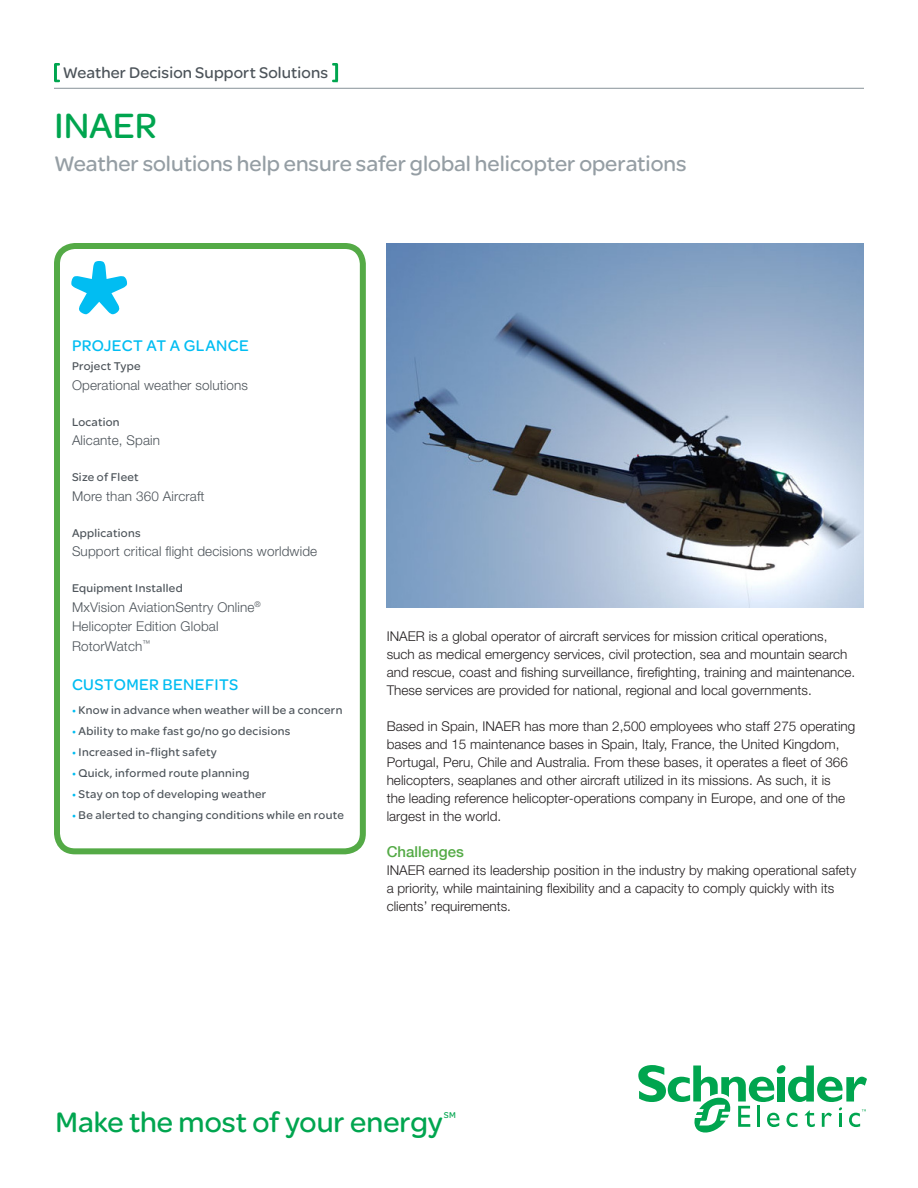
<style>
.page{position:relative;width:918px;height:1188px;background:#fff}
.page>*{position:absolute;margin:0;border:0;box-sizing:border-box;transform-origin:0 0}
.Heading_1{font:37.5px "SE Optimist";color:#00a54f}
.Page_head{font:30px "SE Optimist";color:#00a54f}
.Subhead_1{font:22.5px "SE Optimist";color:#959ea4}
.sidebar_head{font:16.5px "SE Optimist";letter-spacing:.025em;color:#01bdf2}
.Page_title{font:16.5px "SE Optimist";letter-spacing:.01em;color:#4d545a}
.main_text{font:500 15px "Helvetica Neue";letter-spacing:.005em;color:#54aa46}
.main_text-2{font:300 13.5px/18px "Helvetica Neue LT Std";letter-spacing:.005em;color:#231f20}
.sidebar_text{font:300 13.5px/19.5px "Helvetica Neue LT Std";letter-spacing:.01em;color:#4d545a}
.sidebar_bulllets{font:12px "SE Optimist";letter-spacing:.025em;color:#4d545a}
.sidebar_sub{font:12px "SE Optimist";letter-spacing:.025em;color:#4d545a}
.Page_head-2{font:9px "SE Optimist";color:#00a54f}
.s1{color:#01bdf2}
</style>
<div class="page">
<div style="left:54px;top:243px;width:312px;height:611px;border:6px solid #54aa46;border-radius:18px"></div>
<svg style="left:71px;top:261px;width:56px;height:53px"></svg>
<hr style="left:54px;top:88px;width:810px;height:1px;background:#959ea4">
<svg style="left:54px;top:63px;width:6px;height:19px"></svg>
<svg style="left:332px;top:63px;width:6px;height:19px"></svg>
<img style="left:387px;top:243px;width:477px;height:364px">
<svg style="left:638px;top:1065px;width:229px;height:68px"></svg>
<p class="Page_title" style="left:63px;top:61px;width:267px">Weather Decision Support Solutions</p>
<p class="Heading_1" style="left:54px;top:100px;width:105px">INAER</p>
<p class="Subhead_1" style="left:54px;top:148px;width:634px">Weather solutions help ensure safer global helicopter operations</p>
<p class="sidebar_head" style="left:72px;top:334px;width:178px">PROJECT AT A GLANCE</p>
<p class="sidebar_sub" style="left:72px;top:358px;width:70px">Project Type</p>
<p class="sidebar_text" style="left:72px;top:375px;width:178px">Operational weather solutions</p>
<p class="sidebar_sub" style="left:72px;top:414px;width:49px">Location</p>
<p class="sidebar_text" style="left:72px;top:431px;width:90px">Alicante, Spain</p>
<p class="sidebar_sub" style="left:72px;top:469px;width:68px">Size of Fleet</p>
<p class="sidebar_text" style="left:72px;top:486px;width:134px">More than 360 Aircraft</p>
<p class="sidebar_sub" style="left:72px;top:525px;width:70px">Applications</p>
<p class="sidebar_text" style="left:72px;top:542px;width:247px">Support critical flight decisions worldwide</p>
<p class="sidebar_sub" style="left:72px;top:580px;width:112px">Equipment Installed</p>
<p class="sidebar_text" style="left:72px;top:597px;width:190px">MxVision AviationSentry Online<sup>®<br></sup>Helicopter Edition Global</p>
<p class="sidebar_text" style="left:72px;top:636px;width:80px">RotorWatch<sup>™</sup></p>
<p class="sidebar_head" style="left:72px;top:673px;width:168px">CUSTOMER BENEFITS</p>
<p class="sidebar_bulllets" style="left:72px;top:702px;width:272px"><span class="s1">•</span> Know in advance when weather will be a concern</p>
<p class="sidebar_bulllets" style="left:72px;top:723px;width:220px"><span class="s1">•</span> Ability to make fast go/no go decisions</p>
<p class="sidebar_bulllets" style="left:72px;top:744px;width:146px"><span class="s1">•</span> Increased in-flight safety</p>
<p class="sidebar_bulllets" style="left:72px;top:765px;width:179px"><span class="s1">•</span> Quick, informed route planning</p>
<p class="sidebar_bulllets" style="left:72px;top:786px;width:196px"><span class="s1">•</span> Stay on top of developing weather</p>
<p class="sidebar_bulllets" style="left:72px;top:807px;width:273px"><span class="s1">•</span> Be alerted to changing conditions while en route</p>
<p class="main_text-2" style="left:387px;top:627px;width:470px">INAER is a global operator of aircraft services for mission critical operations, such as medical emergency services, civil protection, sea and mountain search and rescue, coast and fishing surveillance, firefighting, training and maintenance.<br>These services are provided for national, regional and local governments.</p>
<p class="main_text-2" style="left:387px;top:717px;width:470px">Based in Spain, INAER has more than 2,500 employees who staff 275 operating bases and 15 maintenance bases in Spain, Italy, France, the United Kingdom, Portugal, Peru, Chile and Australia. From these bases, it operates a fleet of 366 helicopters, seaplanes and other aircraft utilized in its missions. As such, it is<br>the leading reference helicopter-operations company in Europe, and one of the largest in the world.</p>
<p class="main_text" style="left:387px;top:843px;width:79px">Challenges</p>
<p class="main_text-2" style="left:387px;top:861px;width:471px">INAER earned its leadership position in the industry by making operational safety a priority, while maintaining flexibility and a capacity to comply quickly with its clients’ requirements.</p>
<p class="Page_head" style="left:56px;top:1102px;width:389px">Make the most of your energy</p>
<p class="Page_head-2" style="left:444px;top:1109px;width:14px">SM</p>
</div>
